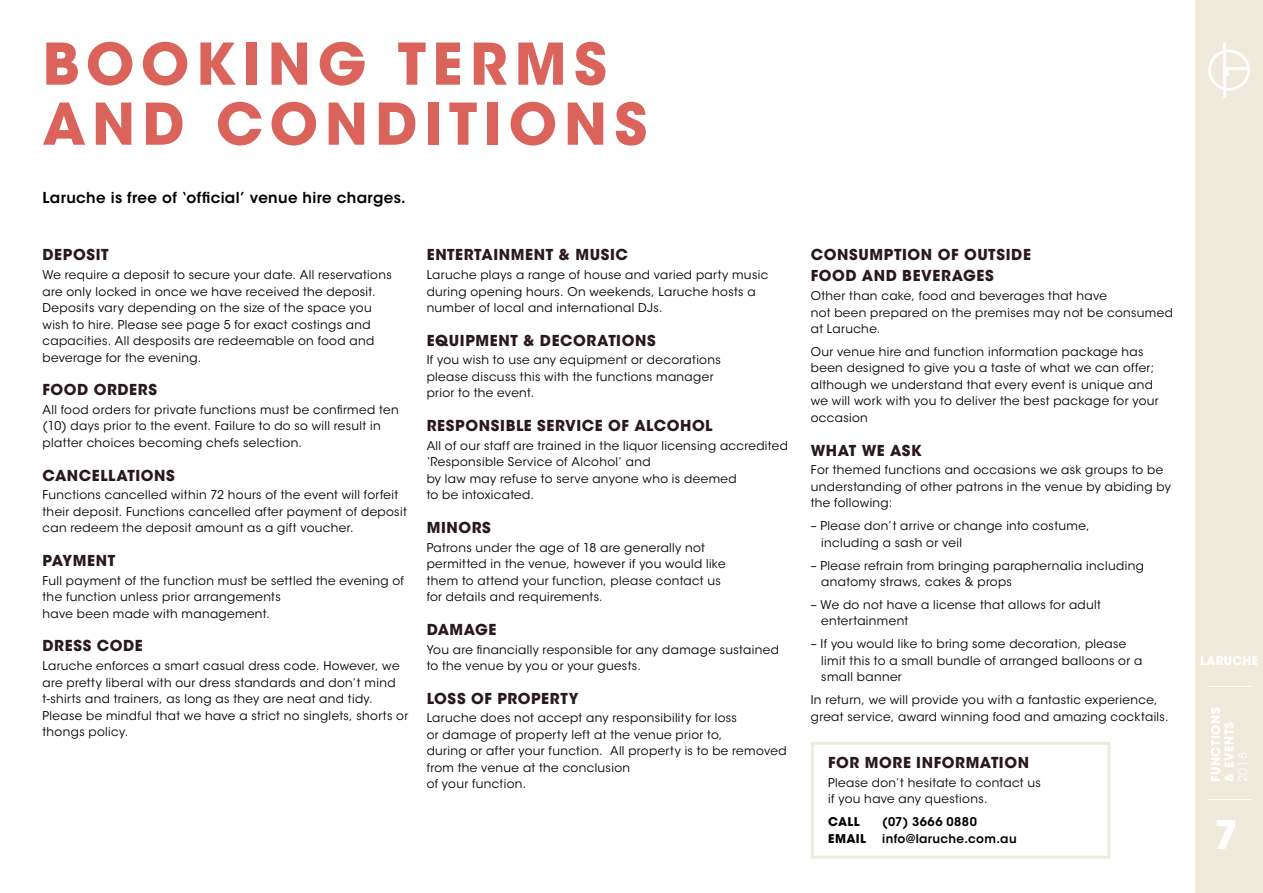
<style>
.page{position:relative;width:1263px;height:893px;background:#fff}
.page>*{position:absolute;margin:0;border:0;box-sizing:border-box;transform-origin:0 0}
.t1{font:700 57px/60px "ITC Avant Garde Std";letter-spacing:.12em;color:#da635c}
.t2{font:700 39px "ITC Avant Garde Std";color:#fff}
.t3{font:700 15px/21px "ITC Avant Garde Std";letter-spacing:.04em;color:#28191e}
.t4{font:600 15px "ITC Avant Garde Std";letter-spacing:.025em;color:#000}
.t5{font:12px/16.5px "ITC Avant Garde Std";letter-spacing:.03em;color:#000}
.t6{font:600 12px "ITC Avant Garde Std";letter-spacing:.035em;color:#000}
.t7{font:700 12px/13.5px "ITC Avant Garde Std";letter-spacing:.05em;color:#fff}
.t8{font:700 12px "ITC Avant Garde Std";letter-spacing:.03em;color:#000}
.t9{font:700 12px "ITC Avant Garde Std";letter-spacing:.02em;color:#fff}
.t10{font:12px "ITC Avant Garde Std";color:#fff}
</style>
<div class="page">
<div style="left:1195px;top:0;width:68px;height:893px;background:#efeadb"></div>
<hr style="left:1208px;top:799px;width:42px;height:1px;background:#fff">
<hr style="left:1208px;top:686px;width:42px;height:1px;background:#fff">
<svg style="left:1208px;top:43px;width:42px;height:55px"></svg>
<div style="left:811px;top:742px;width:299px;height:117px;border:3px solid #efeadb"></div>
<h1 class="t1" style="left:43px;top:33px;width:606px">BOOKING TERMS<br>AND CONDITIONS</h1>
<p class="t4" style="left:43px;top:188px;width:365px">Laruche is free of ‘official’ venue hire charges.</p>
<p class="t3" style="left:43px;top:244px;width:68px">DEPOSIT</p>
<p class="t5" style="left:43px;top:267px;width:351px">We require a deposit to secure your date. All reservations are only locked in once we have received the deposit.<br>Deposits vary depending on the size of the space you wish to hire. Please see page 5 for exact costings and capacities. All desposits are redeemable on food and beverage for the evening.</p>
<p class="t3" style="left:43px;top:379px;width:116px">FOOD ORDERS</p>
<p class="t5" style="left:43px;top:401px;width:358px">All food orders for private functions must be confirmed ten (10) days prior to the event. Failure to do so will result in platter choices becoming chefs selection.</p>
<p class="t3" style="left:43px;top:465px;width:134px">CANCELLATIONS</p>
<p class="t5" style="left:43px;top:487px;width:366px">Functions cancelled within 72 hours of the event will forfeit their deposit. Functions cancelled after payment of deposit can redeem the deposit amount as a gift voucher.</p>
<p class="t3" style="left:43px;top:550px;width:74px">PAYMENT</p>
<p class="t5" style="left:43px;top:572px;width:363px">Full payment of the function must be settled the evening of the function unless prior arrangements<br>have been made with management.</p>
<p class="t3" style="left:43px;top:635px;width:102px">DRESS CODE</p>
<p class="t5" style="left:43px;top:658px;width:367px">Laruche enforces a smart casual dress code. However, we are pretty liberal with our dress standards and don’t mind t-shirts and trainers, as long as they are neat and tidy.<br>Please be mindful that we have a strict no singlets, shorts or thongs policy.</p>
<p class="t3" style="left:427px;top:244px;width:203px">ENTERTAINMENT &amp; MUSIC</p>
<p class="t5" style="left:427px;top:267px;width:343px">Laruche plays a range of house and varied party music during opening hours. On weekends, Laruche hosts a number of local and international DJs.</p>
<p class="t3" style="left:427px;top:330px;width:231px">EQUIPMENT &amp; DECORATIONS</p>
<p class="t5" style="left:427px;top:352px;width:296px">If you wish to use any equipment or decorations please discuss this with the functions manager prior to the event.</p>
<p class="t3" style="left:427px;top:415px;width:287px">RESPONSIBLE SERVICE OF ALCOHOL</p>
<p class="t5" style="left:427px;top:437px;width:363px">All of our staff are trained in the liquor licensing accredited ‘Responsible Service of Alcohol’ and<br>by law may refuse to serve anyone who is deemed<br>to be intoxicated.</p>
<p class="t3" style="left:427px;top:517px;width:66px">MINORS</p>
<p class="t5" style="left:427px;top:539px;width:300px">Patrons under the age of 18 are generally not permitted in the venue, however if you would like them to attend your function, please contact us for details and requirements.</p>
<p class="t3" style="left:427px;top:619px;width:71px">DAMAGE</p>
<p class="t5" style="left:427px;top:641px;width:354px">You are financially responsible for any damage sustained to the venue by you or your guests.</p>
<p class="t3" style="left:427px;top:688px;width:153px">LOSS OF PROPERTY</p>
<p class="t5" style="left:427px;top:710px;width:361px">Laruche does not accept any responsibility for loss<br>or damage of property left at the venue prior to,<br>during or after your function. All property is to be removed from the venue at the conclusion<br>of your function.</p>
<p class="t3" style="left:811px;top:244px;width:222px">CONSUMPTION OF OUTSIDE<br>FOOD AND BEVERAGES</p>
<p class="t5" style="left:811px;top:288px;width:364px">Other than cake, food and beverages that have<br>not been prepared on the premises may not be consumed at Laruche.</p>
<p class="t5" style="left:811px;top:343px;width:349px">Our venue hire and function information package has been designed to give you a taste of what we can offer; although we understand that every event is unique and we will work with you to deliver the best package for your occasion</p>
<p class="t3" style="left:811px;top:440px;width:112px">WHAT WE ASK</p>
<p class="t5" style="left:811px;top:462px;width:362px">For themed functions and occasions we ask groups to be understanding of other patrons in the venue by abiding by the following:</p>
<p class="t5" style="left:821px;top:518px;width:270px;text-indent:-10px">– Please don’t arrive or change into costume, including a sash or veil</p>
<p class="t5" style="left:821px;top:557px;width:324px;text-indent:-10px">– Please refrain from bringing paraphernalia including anatomy straws, cakes &amp; props</p>
<p class="t5" style="left:821px;top:596px;width:281px;text-indent:-10px">– We do not have a license that allows for adult entertainment</p>
<p class="t5" style="left:821px;top:636px;width:322px;text-indent:-10px">– If you would like to bring some decoration, please limit this to a small bundle of arranged balloons or a small banner</p>
<p class="t5" style="left:811px;top:692px;width:359px">In return, we will provide you with a fantastic experience, great service, award winning food and amazing cocktails.</p>
<p class="t3" style="left:828px;top:752px;width:202px">FOR MORE INFORMATION</p>
<p class="t5" style="left:828px;top:774px;width:214px">Please don’t hesitate to contact us if you have any questions.</p>
<p class="t8" style="left:828px;top:814px;width:33px">CALL</p>
<p class="t6" style="left:882px;top:814px;width:96px">(07) 3666 0880</p>
<p class="t8" style="left:828px;top:831px;width:39px">EMAIL</p>
<p class="t6" style="left:882px;top:831px;width:136px">info@laruche.com.au</p>
<p class="t9" style="left:1200px;top:653px;width:59px">LARUCHE</p>
<p class="t7" style="left:1209px;top:782px;width:76px;rotate:-90deg">FUNCTIONS &amp; EVENTS</p>
<p class="t10" style="left:1235px;top:782px;width:31px;rotate:-90deg">2018</p>
<h2 class="t2" style="left:1214px;top:810px;width:26px">7</h2>
</div>
